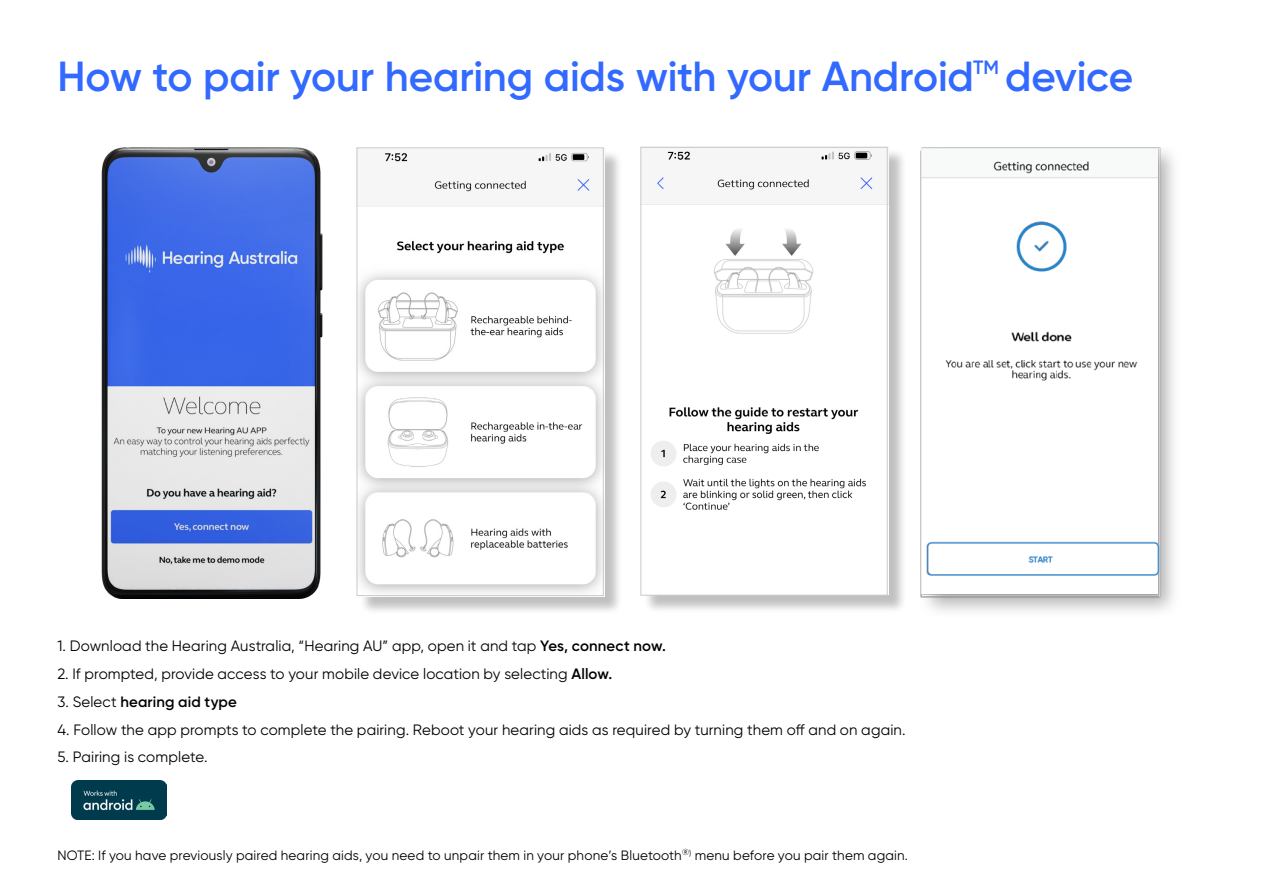
<style>
.page{position:relative;width:1263px;height:893px;background:#fff}
.page>*{position:absolute;margin:0;border:0;box-sizing:border-box;transform-origin:0 0}
.t1{font:600 42px "Gilroy";letter-spacing:-.005em;color:#3269ff}
.t2{font:15px "Gilroy";letter-spacing:.01em;color:#000}
.t3{font:600 15px "Gilroy";letter-spacing:.01em;color:#000}
.t4{font:13.5px "Gilroy";letter-spacing:.015em;color:#000}
.s1{font-weight:600}
.s2{font-weight:400}
</style>
<div class="page">
<img style="left:101px;top:148px;width:222px;height:450px">
<img style="left:920px;top:148px;width:254px;height:464px">
<img style="left:72px;top:780px;width:94px;height:40px">
<div style="left:359px;top:150px;width:264px;height:465px;background:#000;opacity:.25"></div>
<img style="left:359px;top:150px;width:243px;height:444px">
<div style="left:357px;top:147px;width:247px;height:449px;border:1px solid #cec9c8"></div>
<div style="left:643px;top:148px;width:264px;height:466px;background:#000;opacity:.25"></div>
<img style="left:640px;top:146px;width:248px;height:447px">
<div style="left:640px;top:147px;width:248px;height:448px;border:1px solid #cec9c8"></div>
<p class="t1" style="left:57px;top:50px;width:1077px">How to pair your hearing aids with your Android<sup>TM</sup> device</p>
<p class="t2" style="left:57px;top:637px;width:610px">1. Download the Hearing Australia, “Hearing AU” app, open it and tap <span class="s1">Yes, connect now.</span></p>
<p class="t2" style="left:57px;top:665px;width:556px">2. If prompted, provide access to your mobile device location by selecting <span class="s1">Allow.</span></p>
<p class="t3" style="left:57px;top:692px;width:181px"><span class="s2">3. Select</span> hearing aid type</p>
<p class="t2" style="left:57px;top:720px;width:850px">4. Follow the app prompts to complete the pairing. Reboot your hearing aids as required by turning them off and on again.</p>
<p class="t2" style="left:57px;top:748px;width:152px">5. Pairing is complete.</p>
<p class="t4" style="left:57px;top:847px;width:852px">NOTE: If you have previously paired hearing aids, you need to unpair them in your phone’s Bluetooth<sup>®</sup><sup>)</sup> menu before you pair them again.</p>
</div>
